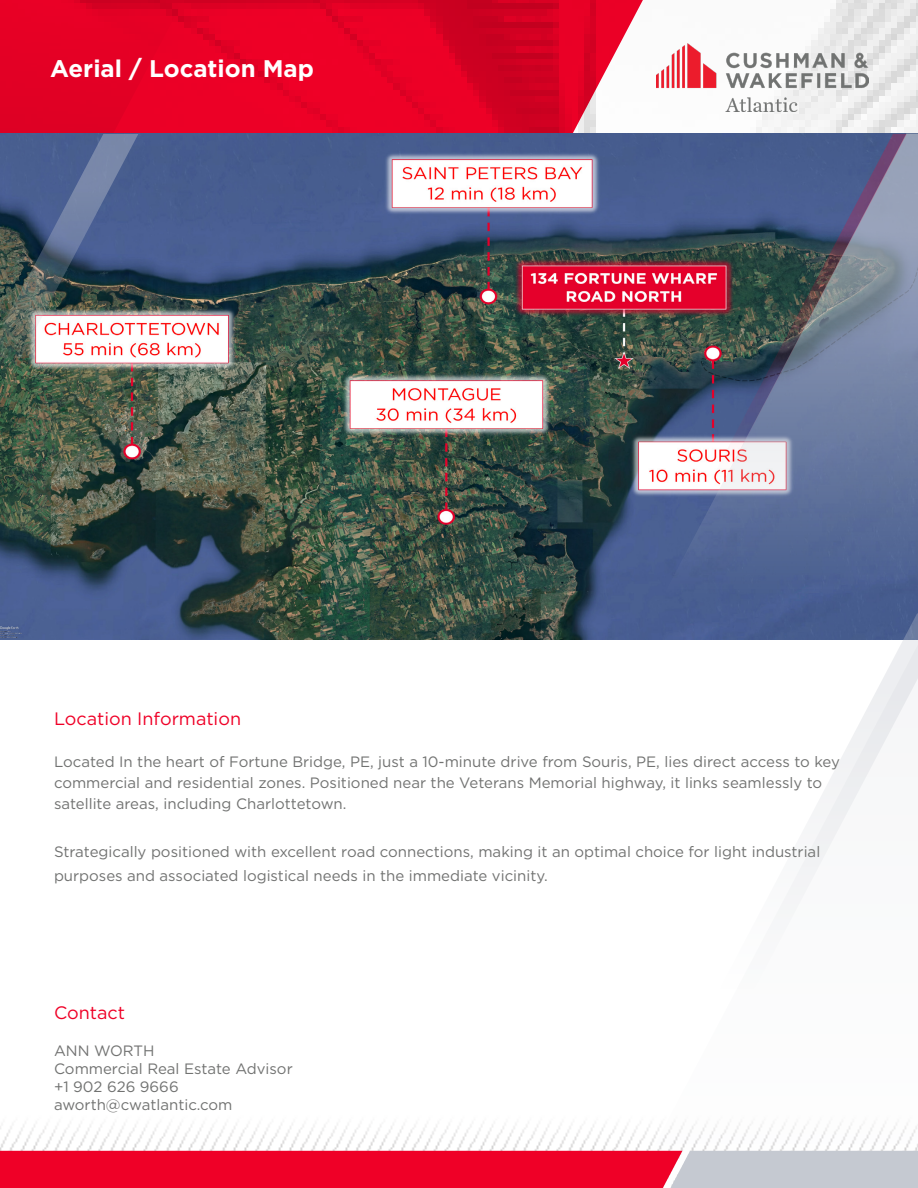
<style>
.page{position:relative;width:918px;height:1188px;background:#fff}
.page>*{position:absolute;margin:0;border:0;box-sizing:border-box;transform-origin:0 0}
.t1{font:700 24px "Gotham";color:#fff}
.t2{font:18px "Gotham";color:#ef0027}
.t3{font:15px/21.1px "Gotham";color:#717271}
</style>
<div class="page">
<img style="left:643px;top:0;width:275px;height:134px">
<img style="left:657px;top:44px;width:211px;height:68px">
<svg style="left:0;top:0;width:643px;height:134px;background:#e30e30"></svg>
<img style="left:0;top:134px;width:711px;height:505px">
<svg style="left:654px;top:134px;width:264px;height:479px;background:#5d668c"></svg>
<svg style="left:702px;top:134px;width:205px;height:363px;background:#66708b"></svg>
<img style="left:0;top:134px;width:138px;height:268px">
<svg style="left:711px;top:613px;width:207px;height:301px"></svg>
<img style="left:0;top:1122px;width:918px;height:29px">
<svg style="left:0;top:1151px;width:918px;height:37px;background:#e43654"></svg>
<p class="t1" style="left:50px;top:53px;width:265px">Aerial / Location Map</p>
<p class="t2" style="left:54px;top:707px;width:189px">Location Information</p>
<p class="t3" style="left:54px;top:751px;width:787px">Located In the heart of Fortune Bridge, PE, just a 10-minute drive from Souris, PE, lies direct access to key commercial and residential zones. Positioned near the Veterans Memorial highway, it links seamlessly to satellite areas, including Charlottetown.</p>
<p class="t3" style="left:54px;top:840px;width:768px;line-height:24px">Strategically positioned with excellent road connections, making it an optimal choice for light industrial purposes and associated logistical needs in the immediate vicinity.</p>
<p class="t2" style="left:54px;top:1001px;width:73px">Contact</p>
<p class="t3" style="left:54px;top:1040px;width:102px">ANN WORTH</p>
<p class="t3" style="left:54px;top:1058px;width:240px">Commercial Real Estate Advisor</p>
<p class="t3" style="left:54px;top:1076px;width:126px">+1 902 626 9666</p>
<p class="t3" style="left:54px;top:1094px;width:180px">aworth@cwatlantic.com</p>
</div>
